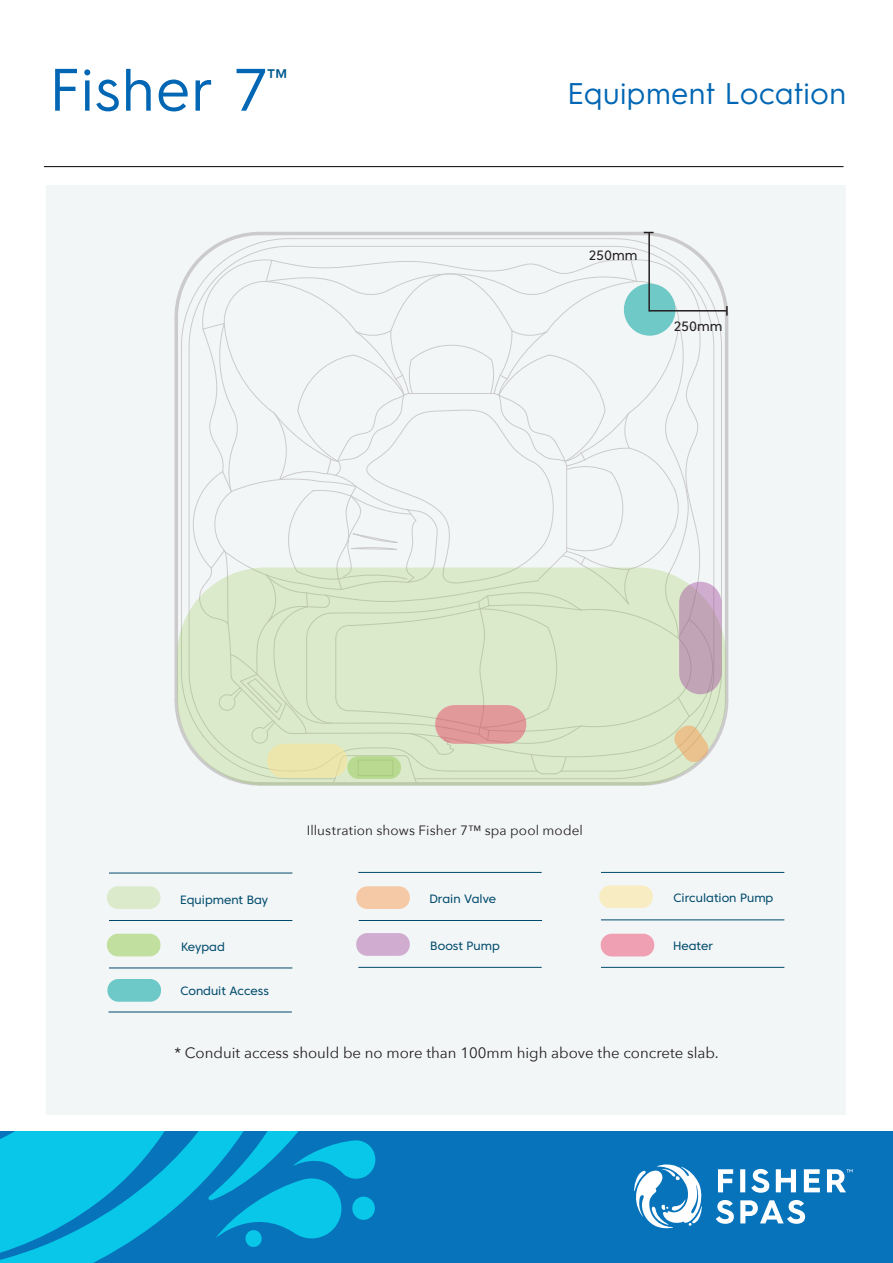
<style>
.page{position:relative;width:893px;height:1263px;background:#fff}
.page>*{position:absolute;margin:0;border:0;box-sizing:border-box;transform-origin:0 0}
.Body_Copy_Bullets{font:60px "Hurme Geometric Sans 3";letter-spacing:.015em;color:#0166b3}
.Body_Copy_Bullets-2{font:30px "Hurme Geometric Sans 3";letter-spacing:.01em;color:#0166b3}
.t1{font:500 21px "Avenir Next";color:#005b8f}
.t2{font:15px "Avenir Next";color:#231f20}
.t3{font:13.5px "Avenir Next";letter-spacing:.01em;color:#231f20}
.Body_Copy_Bullets-3{font:13.5px "Core Sans C 45";color:#231f20}
.Body_Copy_Bullets-4{font:12px "Core Sans C 45";color:#004b6c}
</style>
<div class="page">
<div style="left:47px;top:185px;width:799px;height:930px;background:#f3f6f7"></div>
<div style="left:0;top:1131px;width:893px;height:132px;background:#0773bb"></div>
<svg style="left:634px;top:1164px;width:68px;height:65px"></svg>
<svg style="left:716px;top:1200px;width:89px;height:24px"></svg>
<svg style="left:718px;top:1169px;width:135px;height:24px"></svg>
<hr style="left:44px;top:166px;width:799px;height:1px;background:#231f20">
<svg style="left:175px;top:232px;width:553px;height:554px"></svg>
<div style="left:267px;top:744px;width:80px;height:34px;background:#ece6ac;border-radius:17px"></div>
<div style="left:347px;top:756px;width:54px;height:23px;background:#b8da90;border-radius:11px"></div>
<svg style="left:435px;top:705px;width:91px;height:39px;background:#df9897"></svg>
<svg style="left:679px;top:582px;width:42px;height:112px;background:#c1a4b7"></svg>
<hr style="left:109px;top:873px;width:183px;height:1px;background:#004b6c">
<hr style="left:109px;top:920px;width:183px;height:1px;background:#004b6c">
<hr style="left:109px;top:967px;width:183px;height:1px;background:#004b6c">
<hr style="left:108px;top:1012px;width:184px;height:1px;background:#004b6c">
<div style="left:107px;top:886px;width:53px;height:23px;background:#daeacb;border-radius:11px"></div>
<div style="left:107px;top:934px;width:53px;height:22px;background:#c1df9f;border-radius:11px"></div>
<div style="left:107px;top:979px;width:54px;height:23px;background:#6cc9c7;border-radius:11px"></div>
<hr style="left:601px;top:872px;width:183px;height:1px;background:#004b6c">
<hr style="left:601px;top:919px;width:183px;height:1px;background:#004b6c">
<hr style="left:601px;top:967px;width:183px;height:1px;background:#004b6c">
<hr style="left:358px;top:872px;width:184px;height:1px;background:#004b6c">
<hr style="left:358px;top:967px;width:184px;height:1px;background:#004b6c">
<div style="left:356px;top:933px;width:54px;height:23px;background:#d0acd0;border-radius:11px"></div>
<div style="left:601px;top:934px;width:53px;height:22px;background:#f0a0b3;border-radius:11px"></div>
<div style="left:356px;top:886px;width:54px;height:23px;background:#f5c9a5;border-radius:11px"></div>
<div style="left:599px;top:885px;width:54px;height:23px;background:#f8ecc2;border-radius:11px"></div>
<hr style="left:359px;top:920px;width:183px;height:1px;background:#004b6c">
<svg style="left:0;top:1131px;width:376px;height:132px"></svg>
<p class="Body_Copy_Bullets" style="left:49px;top:48px;width:221px">Fisher 7</p>
<p class="t1" style="left:266px;top:59px;width:22px">™</p>
<p class="Body_Copy_Bullets-2" style="left:567px;top:73px;width:281px">Equipment Location</p>
<p class="Body_Copy_Bullets-3" style="left:588px;top:247px;width:51px">250mm</p>
<p class="Body_Copy_Bullets-3" style="left:673px;top:318px;width:51px">250mm</p>
<p class="Body_Copy_Bullets-4" style="left:180px;top:892px;width:89px">Equipment Bay</p>
<p class="Body_Copy_Bullets-4" style="left:181px;top:939px;width:45px">Keypad</p>
<p class="Body_Copy_Bullets-4" style="left:180px;top:983px;width:90px">Conduit Access</p>
<p class="t3" style="left:307px;top:819px;width:278px">Illustration shows Fisher 7™ spa pool model</p>
<p class="Body_Copy_Bullets-4" style="left:429px;top:892px;width:68px">Drain Valve</p>
<p class="Body_Copy_Bullets-4" style="left:430px;top:938px;width:71px">Boost Pump</p>
<p class="Body_Copy_Bullets-4" style="left:673px;top:891px;width:101px">Circulation Pump</p>
<p class="Body_Copy_Bullets-4" style="left:673px;top:938px;width:42px">Heater</p>
<p class="t2" style="left:175px;top:1040px;width:546px">* Conduit access should be no more than 100mm high above the concrete slab.</p>
</div>
